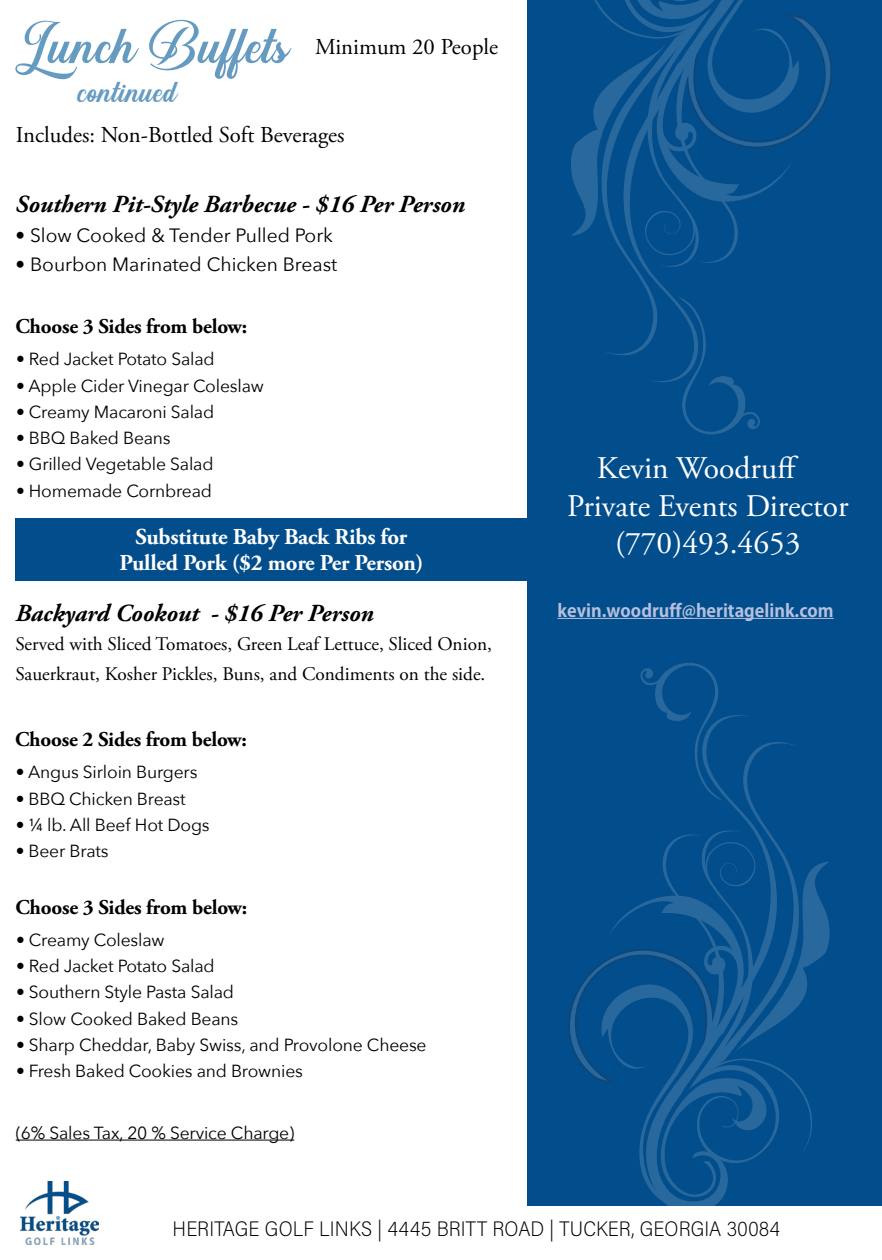
<style>
.page{position:relative;width:882px;height:1260px;background:#fff}
.page>*{position:absolute;margin:0;border:0;box-sizing:border-box;transform-origin:0 0}
.t1{font:59.5px "Sunshine";color:#659bc1}
.t2{font:35px "Sunshine";color:#659bc1}
.t3{font:31.5px "Adobe Garamond Pro";color:#fff}
.t4{font:italic 700 24.5px "Adobe Garamond Pro";color:#000}
.t5{font:700 22.75px "Adobe Garamond Pro";letter-spacing:-.01em;color:#fff}
.t6{font:22.75px "Adobe Garamond Pro";color:#000}
.t7{font:700 21px "Adobe Garamond Pro";letter-spacing:-.01em;color:#000}
.t8{font:200 21px "Acumin Pro Semi Cond";letter-spacing:.005em;color:#000}
.t9{font:19.25px/29.8px "Adobe Garamond Pro";color:#000}
.t10{font:19.25px "Avenir Next";color:#000}
.t11{font:17.5px "Avenir Next";letter-spacing:-.01em;color:#000}
.t12{font:700 17.5px "Adobe Gothic Std";color:#b7c0de}
</style>
<div class="page">
<img style="left:21px;top:1181px;width:77px;height:63px">
<div style="left:15px;top:518px;width:513px;height:62px;background:#024d8b"></div>
<hr style="left:16px;top:1140px;width:278px;height:1px;background:#000">
<div style="left:528px;top:0;width:354px;height:1206px;background:#024d8b"></div>
<hr style="left:558px;top:618px;width:276px;height:1px;background:#b7c0de">
<svg style="left:568px;top:663px;width:262px;height:543px"></svg>
<svg style="left:571px;top:0;width:261px;height:435px"></svg>
<p class="t1" style="left:15px;top:17px;width:275px">Lunch Buffets</p>
<p class="t2" style="left:78px;top:75px;width:100px">continued</p>
<p class="t6" style="left:315px;top:33px;width:185px">Minimum 20 People</p>
<p class="t6" style="left:16px;top:122px;width:330px">Includes: Non-Bottled Soft Beverages</p>
<p class="t4" style="left:16px;top:190px;width:451px">Southern Pit-Style Barbecue - $16 Per Person</p>
<p class="t10" style="left:16px;top:219px;width:319px">• Slow Cooked &amp; Tender Pulled Pork</p>
<p class="t10" style="left:16px;top:248px;width:323px">• Bourbon Marinated Chicken Breast</p>
<p class="t7" style="left:15px;top:315px;width:233px">Choose 3 Sides from below:</p>
<p class="t11" style="left:16px;top:344px;width:200px">• Red Jacket Potato Salad</p>
<p class="t11" style="left:16px;top:371px;width:249px">• Apple Cider Vinegar Coleslaw</p>
<p class="t11" style="left:16px;top:397px;width:200px">• Creamy Macaroni Salad</p>
<p class="t11" style="left:16px;top:423px;width:156px">• BBQ Baked Beans</p>
<p class="t11" style="left:16px;top:449px;width:199px">• Grilled Vegetable Salad</p>
<p class="t11" style="left:16px;top:476px;width:197px">• Homemade Cornbread</p>
<p class="t5" style="left:136px;top:524px;width:273px">Substitute Baby Back Ribs for</p>
<p class="t5" style="left:119px;top:550px;width:306px">Pulled Pork ($2 more Per Person)</p>
<p class="t4" style="left:15px;top:599px;width:360px">Backyard Cookout - $16 Per Person</p>
<p class="t9" style="left:15px;top:630px;width:478px">Served with Sliced Tomatoes, Green Leaf Lettuce, Sliced Onion,<br>Sauerkraut, Kosher Pickles, Buns, and Condiments on the side.</p>
<p class="t7" style="left:15px;top:728px;width:233px">Choose 2 Sides from below:</p>
<p class="t11" style="left:16px;top:757px;width:183px">• Angus Sirloin Burgers</p>
<p class="t11" style="left:16px;top:784px;width:171px">• BBQ Chicken Breast</p>
<p class="t11" style="left:16px;top:810px;width:195px">• ¼ lb. All Beef Hot Dogs</p>
<p class="t11" style="left:16px;top:836px;width:94px">• Beer Brats</p>
<p class="t7" style="left:15px;top:895px;width:233px">Choose 3 Sides from below:</p>
<p class="t11" style="left:16px;top:925px;width:150px">• Creamy Coleslaw</p>
<p class="t11" style="left:16px;top:951px;width:200px">• Red Jacket Potato Salad</p>
<p class="t11" style="left:16px;top:977px;width:219px">• Southern Style Pasta Salad</p>
<p class="t11" style="left:16px;top:1004px;width:224px">• Slow Cooked Baked Beans</p>
<p class="t11" style="left:16px;top:1030px;width:412px">• Sharp Cheddar, Baby Swiss, and Provolone Cheese</p>
<p class="t11" style="left:16px;top:1056px;width:288px">• Fresh Baked Cookies and Brownies</p>
<p class="t11" style="left:16px;top:1118px;width:280px">(6% Sales Tax, 20 % Service Charge)</p>
<p class="t3" style="left:597px;top:449px;width:203px">Kevin Woodruff</p>
<p class="t3" style="left:567px;top:487px;width:283px">Private Events Director</p>
<p class="t3" style="left:615px;top:525px;width:187px">(770)493.4653</p>
<p class="t12" style="left:558px;top:600px;width:278px">kevin.woodruff@heritagelink.com</p>
<p class="t8" style="left:172px;top:1214px;width:609px">HERITAGE GOLF LINKS | 4445 BRITT ROAD | TUCKER, GEORGIA 30084</p>
</div>
